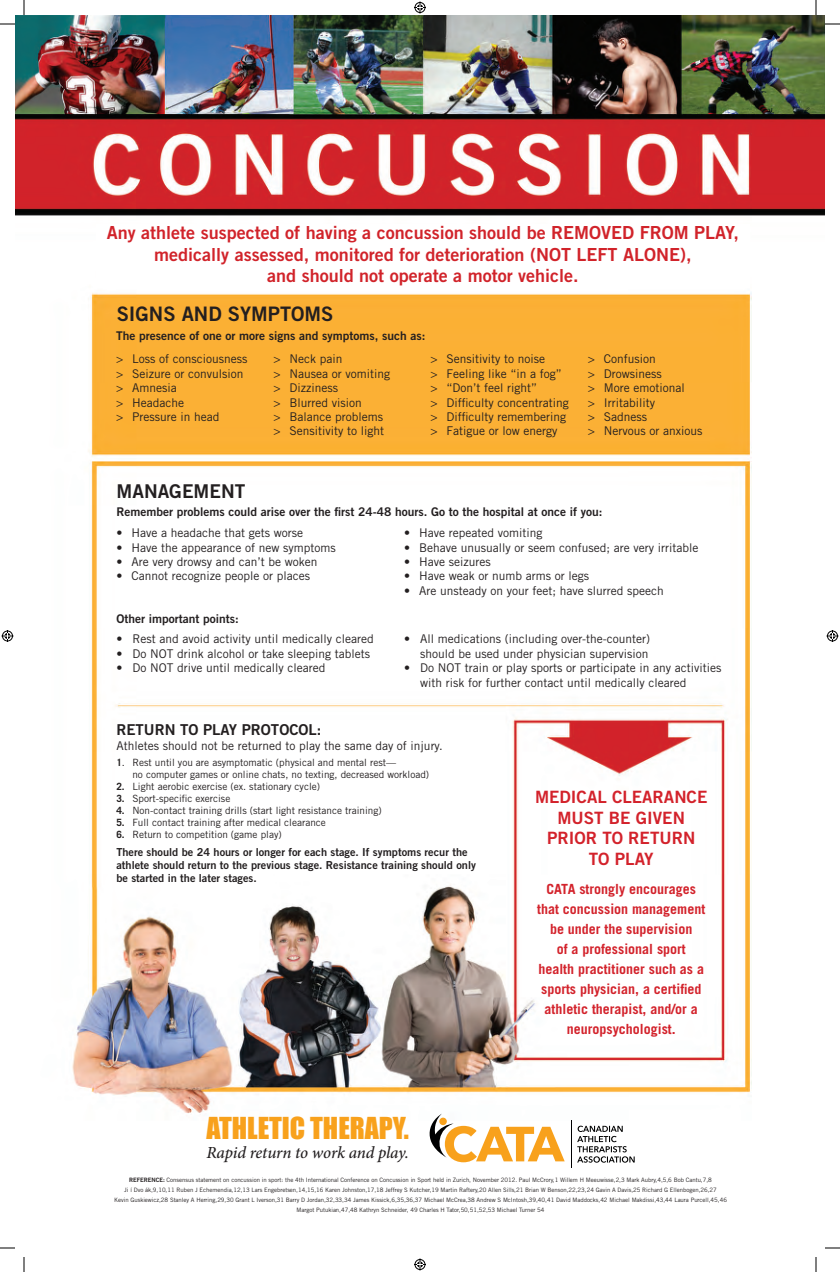
<style>
.page{position:relative;width:840px;height:1272px;background:#fff}
.page>*{position:absolute;margin:0;border:0;box-sizing:border-box;transform-origin:0 0}
.t1{font:27.8px "Impact";color:#f8a11c}
.t2{font:20px "Trade Gothic Bold Two";color:#231f20}
.t3{font:19px "Trade Gothic Bold Two";color:#231f20}
.t4{font:18px/21.6px "Trade Gothic Bold Two";color:#d1232a;text-align:center}
.t5{font:17px/20.4px "Trade Gothic Bold Two";color:#d3222b;text-align:center}
.t6{font:italic 500 16.9px "Minion Pro";letter-spacing:-.015em;color:#231f20}
.t7{font:15px "Trade Gothic Bold Two";color:#231f20}
.t8{font:700 14px/20px "Trade Gothic";color:#d3222b;text-align:center}
.t9{font:12px/14.4px "Trade Gothic";color:#231f20}
.t10{font:12px "Trade Gothic Bold Two";color:#231f20}
.t11{font:11px/13.2px "Trade Gothic Bold Two";color:#231f20}
.t12{font:10px/12px "Trade Gothic";color:#231f20}
.t13{font:6px "Trade Gothic";letter-spacing:-.005em;color:#231f20}
.t14{font:6px "Trade Gothic Bold Two";color:#231f20}
.s1{font-weight:700}
.s2{font-family:"Trade Gothic Bold Two"}
</style>
<div class="page">
<img style="left:15px;top:15px;width:810px;height:1148px">
<div style="left:96px;top:225px;width:654px;height:63px;background:#fff"></div>
<div style="left:117px;top:507px;width:537px;height:17px;background:#fff"></div>
<div style="left:117px;top:613px;width:537px;height:17px;background:#fff"></div>
<svg style="left:577px;top:1126px;width:58px;height:37px"></svg>
<hr style="left:571px;top:1121px;width:1px;height:47px;background:#000001">
<svg style="left:423px;top:1114px;width:142px;height:48px"></svg>
<svg style="left:0;top:23px;width:15px;height:2px"></svg>
<svg style="left:825px;top:23px;width:15px;height:2px"></svg>
<svg style="left:0;top:1247px;width:15px;height:2px"></svg>
<svg style="left:825px;top:1247px;width:15px;height:2px"></svg>
<svg style="left:23px;top:0;width:2px;height:15px"></svg>
<svg style="left:23px;top:1257px;width:2px;height:15px"></svg>
<svg style="left:815px;top:0;width:2px;height:15px"></svg>
<svg style="left:815px;top:1257px;width:2px;height:15px"></svg>
<svg style="left:414px;top:2px;width:12px;height:12px"></svg>
<svg style="left:414px;top:1258px;width:12px;height:12px"></svg>
<svg style="left:2px;top:630px;width:12px;height:12px"></svg>
<svg style="left:826px;top:630px;width:12px;height:12px"></svg>
<h3 class="t4" style="left:107px;top:222px;width:634px">Any athlete suspected of having a concussion should be REMOVED FROM PLAY, medically assessed, monitored for deterioration (NOT LEFT ALONE),<br>and should not operate a motor vehicle.</h3>
<h2 class="t2" style="left:117px;top:301px;width:218px">SIGNS AND SYMPTOMS</h2>
<p class="t10" style="left:116px;top:328px;width:311px">The presence of one or more signs and symptoms, such as:</p>
<p class="t9" style="left:116px;top:352px;width:133px">&gt; Loss of consciousness &gt; Seizure or convulsion &gt; Amnesia<br>&gt; Headache<br>&gt; Pressure in head</p>
<p class="t9" style="left:273px;top:352px;width:118px">&gt; Neck pain<br>&gt; Nausea or vomiting &gt; Dizziness<br>&gt; Blurred vision<br>&gt; Balance problems &gt; Sensitivity to light</p>
<p class="t9" style="left:431px;top:352px;width:140px">&gt; Sensitivity to noise<br>&gt; Feeling like “in a fog” &gt; “Don’t feel right”<br>&gt; Difficulty concentrating &gt; Difficulty remembering &gt; Fatigue or low energy</p>
<p class="t9" style="left:588px;top:352px;width:116px">&gt; Confusion<br>&gt; Drowsiness<br>&gt; More emotional<br>&gt; Irritability<br>&gt; Sadness<br>&gt; Nervous or anxious</p>
<h3 class="t3" style="left:117px;top:479px;width:14px">management</h3>
<p class="t10" style="left:117px;top:505px;width:487px">Remember problems could arise over the first 24-48 hours. Go to the hospital at once if you:</p>
<p class="t9" style="left:117px;top:526px;width:188px">• Have a headache that gets worse</p>
<p class="t9" style="left:117px;top:540px;width:221px">• Have the appearance of new symptoms</p>
<p class="t9" style="left:117px;top:554px;width:202px">• Are very drowsy and can’t be woken</p>
<p class="t9" style="left:117px;top:569px;width:195px">• Cannot recognize people or places</p>
<p class="t10" style="left:117px;top:611px;width:124px">Other important points:</p>
<p class="t9" style="left:116px;top:632px;width:259px">• Rest and avoid activity until medically cleared</p>
<p class="t9" style="left:116px;top:646px;width:255px">• Do Not drink alcohol or take sleeping tablets</p>
<p class="t9" style="left:116px;top:661px;width:210px">• Do NOT drive until medically cleared</p>
<p class="t9" style="left:404px;top:526px;width:140px">• Have repeated vomiting</p>
<p class="t9" style="left:404px;top:540px;width:296px">• Behave unusually or seem confused; are very irritable</p>
<p class="t9" style="left:404px;top:554px;width:88px">• Have seizures</p>
<p class="t9" style="left:404px;top:569px;width:186px">• Have weak or numb arms or legs</p>
<p class="t9" style="left:404px;top:583px;width:261px">• Are unsteady on your feet; have slurred speech</p>
<p class="t9" style="left:404px;top:632px;width:247px;text-align:right">• All medications (including over-the-counter) should be used under physician supervision</p>
<p class="t9" style="left:420px;top:661px;width:303px;text-indent:-16px">• Do NOT train or play sports or participate in any activities with risk for further contact until medically cleared</p>
<p class="t7" style="left:116px;top:721px;width:105px">Return to Play</p>
<p class="t7" style="left:242px;top:721px;width:20px">Proto</p>
<p class="t7" style="left:289px;top:721px;width:34px">col:</p>
<p class="t9" style="left:116px;top:738px;width:328px">Athletes should not be returned to play the same day of injury.</p>
<p class="t12" style="left:132px;top:757px;width:298px;text-indent:-16px"><span class="s1">1</span>. Rest until you are asymptomatic (physical and mental rest—<br>no computer games or online chats, no texting, decreased workload)</p>
<p class="t12" style="left:116px;top:781px;width:205px"><span class="s1">2.</span> Light aerobic exercise (ex. stationary cycle)</p>
<p class="t12" style="left:116px;top:793px;width:116px"><span class="s1">3.</span> Sport-specific exercise</p>
<p class="t12" style="left:116px;top:805px;width:267px"><span class="s1">4.</span> Non-contact training drills (start light resistance training)</p>
<p class="t12" style="left:116px;top:817px;width:211px"><span class="s1">5.</span> Full contact training after medical clearance</p>
<p class="t12" style="left:116px;top:829px;width:167px"><span class="s1">6.</span> Return to competition (game play)</p>
<p class="t11" style="left:116px;top:845px;width:361px">There should be 24 hours or longer for each stage. If symptoms recur the athlete should return to the previous stage. Resistance training should only be started in the later stages.</p>
<h1 class="t1" style="left:206px;top:1107px;width:204px">ATHLETIC THERAPY.</h1>
<h3 class="t6" style="left:206px;top:1141px;width:204px">Rapid return to work and play.</h3>
<h3 class="t5" style="left:535px;top:787px;width:174px">MEDICAL CLEARANCE<br>MUST BE GIVEN<br>PRIOR TO RETU RN<br>TO PLAY</h3>
<p class="t8" style="left:537px;top:878px;width:169px">CATA strongly encourages that concussion management be under the supervision<br>of a professional sport health practitioner such as a sports physician, a certified athletic therapist, and/or a neuropsychologist.</p>
<p class="t14" style="left:129px;top:1177px;width:9px">Referen</p>
<p class="t13" style="left:156px;top:1177px;width:558px"><span class="s2">ce:</span> Consensus statement on concussion in sport: the 4th International Conference on Concussion in Sport held in Zurich, November 2012. Paul McCrory,1 Willem H Meeuwisse,2,3 Mark Aubry,4,5,6 Bob Cantu,7,8</p>
<p class="t13" style="left:124px;top:1187px;width:594px">Jiří Dvořák,9,10,11 Ruben J Echemendia,12,13 Lars Engebretsen,14,15,16 Karen Johnston,17,18 Jeffrey S Kutcher,19 Martin Raftery,20 Allen Sills,21 Brian W Benson,22,23,24 Gavin A Davis,25 Richard G Ellenbogen,26,27</p>
<p class="t13" style="left:114px;top:1197px;width:614px">Kevin Guskiewicz,28 Stanley A Herring,29,30 Grant L Iverson,31 Barry D Jordan,32,33,34 James Kissick,6,35,36,37 Michael McCrea,38 Andrew S McIntosh,39,40,41 David Maddocks,42 Michael Makdissi,43,44 Laura Purcell,45,46</p>
<p class="t13" style="left:297px;top:1207px;width:250px">Margot Putukian,47,48 Kathryn Schneider, 49 Charles H Tator,50,51,52,53 Michael Turner 54</p>
</div>
